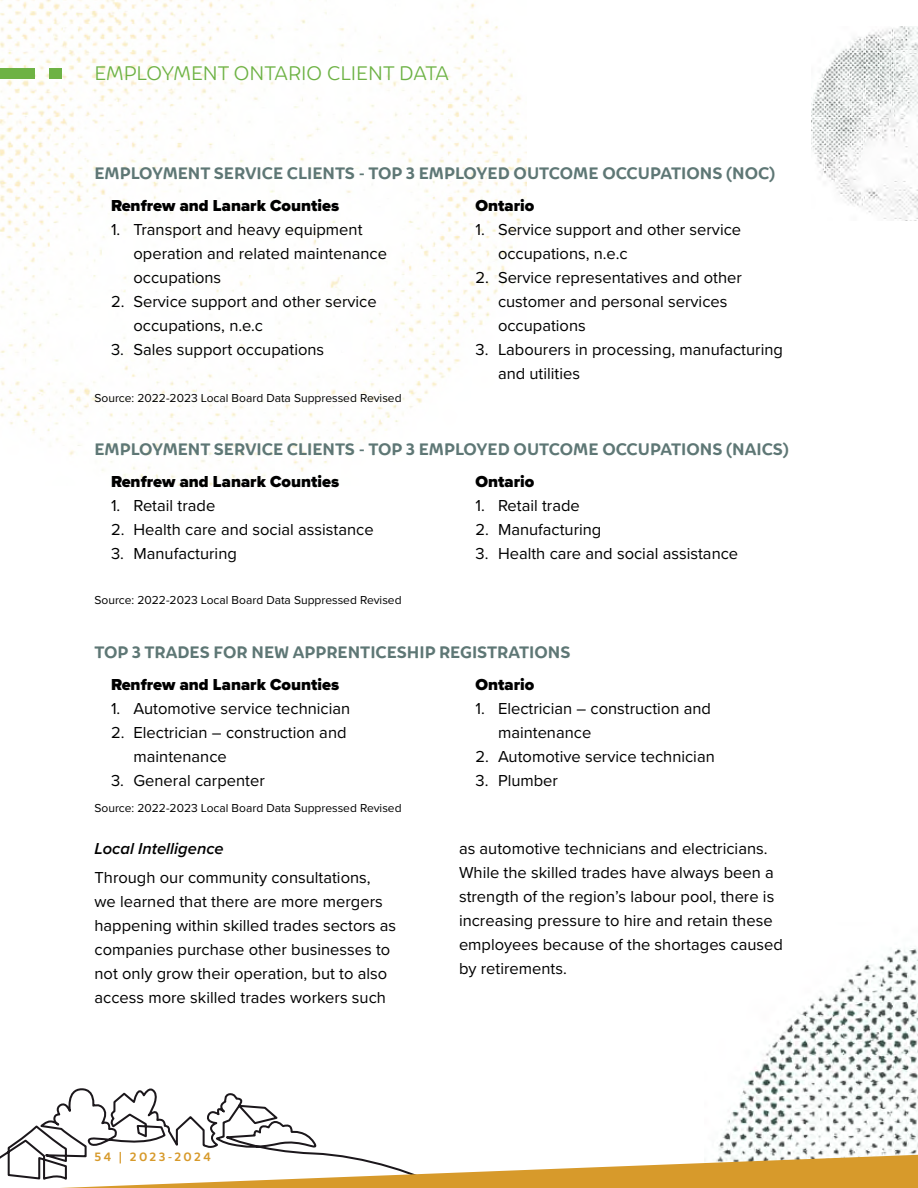
<style>
.page{position:relative;width:918px;height:1188px;background:#fff}
.page>*{position:absolute;margin:0;border:0;box-sizing:border-box;transform-origin:0 0}
.t1{font:300 19.5px "Igna Sans";color:#6db244}
.t2{font:16.5px/24px "Proxima Nova";color:#000}
.t3{font:900 16.5px "Igna Sans";color:#5e7775}
.t4{font:900 16.5px "Proxima Nova";color:#000}
.t5{font:italic 600 16.5px "Proxima Nova";color:#000}
.t6{font:12px "Proxima Nova";color:#000}
.t7{font:700 12px "Igna Sans";letter-spacing:.2em;color:#d79a2b}
</style>
<div class="page">
<img style="left:731px;top:948px;width:187px;height:171px">
<img style="left:811px;top:26px;width:107px;height:194px">
<img style="left:0;top:0;width:526px;height:485px">
<div style="left:0;top:68px;width:34px;height:10px;background:#6db244"></div>
<div style="left:49px;top:68px;width:13px;height:10px;background:#6db244"></div>
<svg style="left:53px;top:1088px;width:225px;height:31px"></svg>
<svg style="left:0;top:1119px;width:918px;height:69px"></svg>
<p class="t1" style="left:94px;top:61px;width:356px">EMPLOYMENT ONTARIO CLIENT DATA</p>
<p class="t3" style="left:94px;top:162px;width:682px">EMPLOYMENT SERVICE CLIENTS - TOP 3 EMPLOYED OUTCOME OCCUPATIONS (NOC)</p>
<p class="t4" style="left:111px;top:193px;width:230px">Renfrew and Lanark Counties</p>
<p class="t2" style="left:134px;top:217px;width:255px;text-indent:-23px">1. Transport and heavy equipment operation and related maintenance occupations</p>
<p class="t2" style="left:134px;top:289px;width:245px;text-indent:-23px">2. Service support and other service occupations, n.e.c</p>
<p class="t2" style="left:111px;top:337px;width:215px">3. Sales support occupations</p>
<p class="t4" style="left:476px;top:193px;width:60px">Ontario</p>
<p class="t2" style="left:498px;top:217px;width:245px;text-indent:-23px">1. Service support and other service occupations, n.e.c</p>
<p class="t2" style="left:498px;top:265px;width:245px;text-indent:-23px">2. Service representatives and other customer and personal services occupations</p>
<p class="t2" style="left:498px;top:337px;width:286px;text-indent:-23px">3. Labourers in processing, manufacturing and utilities</p>
<p class="t6" style="left:94px;top:389px;width:309px">Source: 2022-2023 Local Board Data Suppressed Revised</p>
<p class="t3" style="left:94px;top:439px;width:696px">EMPLOYMENT SERVICE CLIENTS - TOP 3 EMPLOYED OUTCOME OCCUPATIONS (NAICS)</p>
<p class="t4" style="left:111px;top:469px;width:230px">Renfrew and Lanark Counties</p>
<p class="t2" style="left:111px;top:493px;width:106px">1. Retail trade</p>
<p class="t2" style="left:111px;top:517px;width:264px">2. Health care and social assistance</p>
<p class="t2" style="left:111px;top:541px;width:127px">3. Manufacturing</p>
<p class="t4" style="left:476px;top:469px;width:60px">Ontario</p>
<p class="t2" style="left:476px;top:493px;width:106px">1. Retail trade</p>
<p class="t2" style="left:476px;top:517px;width:127px">2. Manufacturing</p>
<p class="t2" style="left:476px;top:541px;width:264px">3. Health care and social assistance</p>
<p class="t6" style="left:94px;top:591px;width:309px">Source: 2022-2023 Local Board Data Suppressed Revised</p>
<p class="t3" style="left:94px;top:641px;width:477px">TOP 3 TRADES FOR NEW APPRENTICESHIP REGISTRATIONS</p>
<p class="t4" style="left:111px;top:672px;width:230px">Renfrew and Lanark Counties</p>
<p class="t2" style="left:111px;top:696px;width:241px">1. Automotive service technician</p>
<p class="t2" style="left:134px;top:720px;width:215px;text-indent:-23px">2. Electrician – construction and maintenance</p>
<p class="t2" style="left:111px;top:768px;width:155px">3. General carpenter</p>
<p class="t6" style="left:94px;top:799px;width:309px">Source: 2022-2023 Local Board Data Suppressed Revised</p>
<p class="t5" style="left:94px;top:836px;width:131px">Local Intelligence</p>
<p class="t2" style="left:94px;top:865px;width:303px">Through our community consultations, we learned that there are more mergers happening within skilled trades sectors as companies purchase other businesses to not only grow their operation, but to also access more skilled trades workers such</p>
<p class="t4" style="left:476px;top:672px;width:60px">Ontario</p>
<p class="t2" style="left:498px;top:696px;width:215px;text-indent:-23px">1. Electrician – construction and maintenance</p>
<p class="t2" style="left:476px;top:744px;width:241px">2. Automotive service technician</p>
<p class="t2" style="left:476px;top:768px;width:84px">3. Plumber</p>
<p class="t2" style="left:459px;top:836px;width:325px">as automotive technicians and electricians.<br>While the skilled trades have always been a strength of the region’s labour pool, there is increasing pressure to hire and retain these employees because of the shortages caused by retirements.</p>
<p class="t7" style="left:94px;top:1149px;width:118px">54 | 2023-2024</p>
</div>
